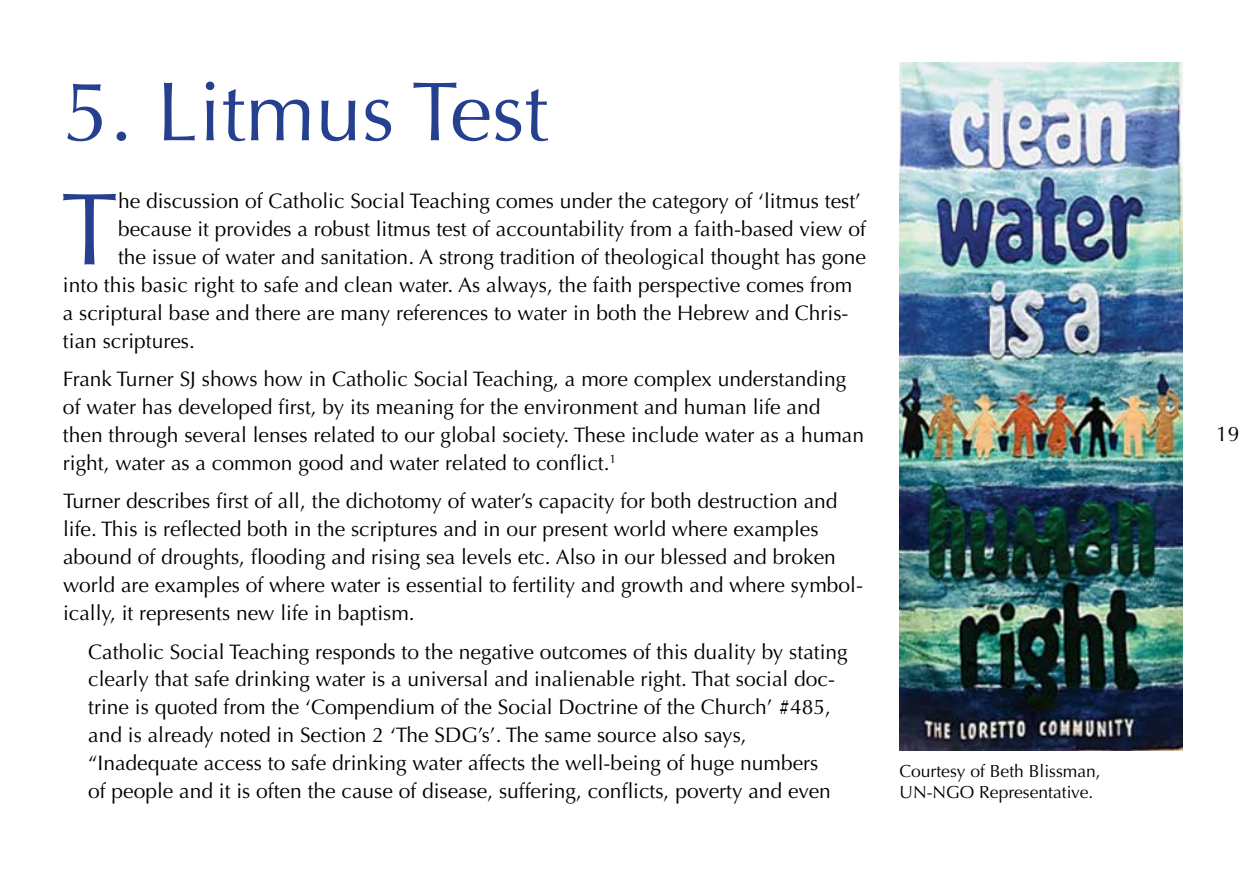
<style>
.page{position:relative;width:1260px;height:882px;background:#fff}
.page>*{position:absolute;margin:0;border:0;box-sizing:border-box;transform-origin:0 0}
.t1{font:102.73px "Optima";color:#25408f}
.t2{font:84px "Optima";color:#25408f}
.t3{font:21px/28px "Optima";color:#000}
.t4{font:17.5px/21px "Optima";color:#000}
</style>
<div class="page">
<img style="left:900px;top:63px;width:282px;height:688px">
<h2 class="t2" style="left:63px;top:63px;width:486px">5. Litmus Test</h2>
<h1 class="t1" style="left:61px;top:170px;width:59px">T</h1>
<p class="t3" style="left:118px;top:187px;width:744px">he discussion of Catholic Social Teaching comes under the category of ‘litmus test’</p>
<p class="t3" style="left:118px;top:215px;width:749px">because it provides a robust litmus test of accountability from a faith-based view of</p>
<p class="t3" style="left:118px;top:243px;width:749px">the issue of water and sanitation. A strong tradition of theological thought has gone</p>
<p class="t3" style="left:63px;top:271px;width:791px">into this basic right to safe and clean water. As always, the faith perspective comes from</p>
<p class="t3" style="left:63px;top:299px;width:787px">a scriptural base and there are many references to water in both the Hebrew and Chris-</p>
<p class="t3" style="left:63px;top:327px;width:133px">tian scriptures.</p>
<p class="t3" style="left:63px;top:366px;width:803px">Frank Turner SJ shows how in Catholic Social Teaching, a more complex understanding of water has developed first, by its meaning for the environment and human life and then through several lenses related to our global society. These include water as a human right, water as a common good and water related to conflict.<sup>1</sup></p>
<p class="t3" style="left:63px;top:488px;width:802px">Turner describes first of all, the dichotomy of water’s capacity for both destruction and life. This is reflected both in the scriptures and in our present world where examples abound of droughts, flooding and rising sea levels etc. Also in our blessed and broken world are examples of where water is essential to fertility and growth and where symbol&shy;ically, it represents new life in baptism.</p>
<p class="t3" style="left:88px;top:638px;width:761px">Catholic Social Teaching responds to the negative outcomes of this duality by stating clearly that safe drinking water is a universal and inalienable right. That social doc&shy;trine is quoted from the ‘Compendium of the Social Doctrine of the Church’ #485, and is already noted in Section 2 ‘The SDG’s’. The same source also says, “Inadequate access to safe drinking water affects the well-being of huge numbers<br>of people and it is often the cause of disease, suffering, conflicts, poverty and even</p>
<p class="t4" style="left:900px;top:761px;width:203px">Courtesy of Beth Blissman,<br>UN-NGO Representative.</p>
<p class="t3" style="left:1216px;top:420px;width:25px">19</p>
</div>
